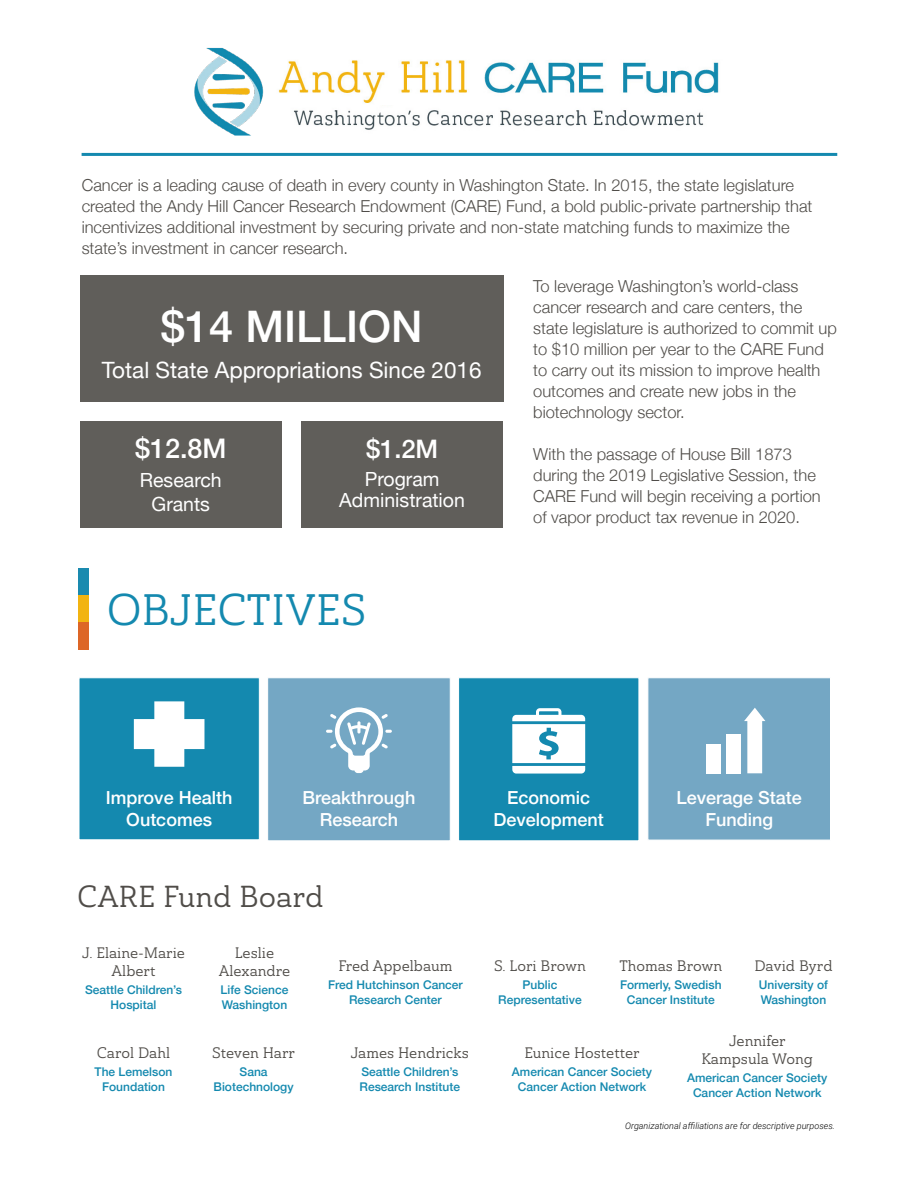
<style>
.page{position:relative;width:918px;height:1188px;background:#fff}
.page>*{position:absolute;margin:0;border:0;box-sizing:border-box;transform-origin:0 0}
.t1{font:500 43.5px "Helvetica Neue";color:#fff}
.t2{font:43.5px "Ainslie Slab Nor Reg";color:#1489af}
.t3{font:30px "Ainslie Slab Nor Reg";color:#504d49}
.t4{font:500 27px "Helvetica Neue";color:#fff}
.t5{font:500 25.5px "Helvetica Neue";color:#fff}
.t6{font:22.5px "Helvetica Neue";color:#fff}
.t7{font:19.5px/24px "Helvetica Neue";color:#fff;text-align:center}
.t8{font:500 18px/21.6px "Helvetica Neue";color:#fff;text-align:center}
.t9{font:300 16.5px/21px "Helvetica Neue";color:#504d49}
.t10{font:15px/18px "Ainslie Slab Nor Reg";color:#504d49;text-align:center}
.t11{font:500 12px/15px "Helvetica Neue";color:#1489af;text-align:center}
.t12{font:italic 300 9px "Roboto";color:#000}
</style>
<div class="page">
<div style="left:80px;top:276px;width:424px;height:126px;background:#605e5a"></div>
<div style="left:648px;top:677px;width:183px;height:163px;background:#74a7c4;border:1px solid #fff"></div>
<div style="left:458px;top:677px;width:181px;height:164px;background:#1489af;border:1px solid #fff"></div>
<div style="left:267px;top:677px;width:184px;height:164px;background:#74a7c4;border:1px solid #fff"></div>
<div style="left:79px;top:677px;width:181px;height:163px;background:#1489af;border:1px solid #fff"></div>
<div style="left:726px;top:734px;width:15px;height:39px;background:#fff"></div>
<div style="left:706px;top:744px;width:14px;height:29px;background:#fff"></div>
<svg style="left:744px;top:708px;width:21px;height:65px"></svg>
<svg style="left:512px;top:708px;width:73px;height:66px"></svg>
<svg style="left:326px;top:707px;width:66px;height:66px"></svg>
<div style="left:154px;top:701px;width:30px;height:66px;background:#fff"></div>
<div style="left:134px;top:719px;width:70px;height:30px;background:#fff"></div>
<img style="left:194px;top:47px;width:70px;height:89px">
<img style="left:278px;top:60px;width:441px;height:46px">
<img style="left:293px;top:110px;width:411px;height:20px">
<div style="left:80px;top:421px;width:202px;height:106px;background:#605e5a"></div>
<div style="left:301px;top:421px;width:202px;height:106px;background:#605e5a"></div>
<hr style="left:82px;top:153px;width:755px;height:3px;background:#1489af">
<div style="left:79px;top:568px;width:10px;height:27px;background:#1a8aaf"></div>
<div style="left:79px;top:595px;width:10px;height:27px;background:#f2b411"></div>
<div style="left:79px;top:622px;width:10px;height:27px;background:#dd6626"></div>
<p class="t9" style="left:82px;top:173px;width:732px">Cancer is a leading cause of death in every county in Washington State. In 2015, the state legislature created the Andy Hill Cancer Research Endowment (CARE) Fund, a bold public-private partnership that incentivizes additional investment by securing private and non-state matching funds to maximize the state’s investment in cancer research.</p>
<h1 class="t1" style="left:161px;top:292px;width:263px">$14 MILLION</h1>
<h3 class="t6" style="left:102px;top:353px;width:381px">Total State Appropriations Since 2016</h3>
<h3 class="t4" style="left:135px;top:427px;width:93px">$12.8M</h3>
<p class="t7" style="left:140px;top:469px;width:83px">Research<br>Grants</p>
<h3 class="t5" style="left:366px;top:428px;width:74px">$1.2M</h3>
<p class="t7" style="left:339px;top:470px;width:127px;line-height:21px">Program<br>Administration</p>
<h1 class="t2" style="left:107px;top:582px;width:261px">OBJECTIVES</h1>
<p class="t9" style="left:533px;top:274px;width:305px">To leverage Washington’s world-class cancer research and care centers, the state legislature is authorized to commit up to $10 million per year to the CARE Fund to carry out its mission to improve health outcomes and create new jobs in the biotechnology sector.</p>
<p class="t9" style="left:533px;top:442px;width:289px">With the passage of House Bill 1873 during the 2019 Legislative Session, the CARE Fund will begin receiving a portion of vapor product tax revenue in 2020.</p>
<p class="t8" style="left:106px;top:785px;width:128px">Improve Health<br>Outcomes</p>
<p class="t8" style="left:303px;top:785px;width:114px">Breakthrough<br>Research</p>
<h2 class="t3" style="left:77px;top:878px;width:248px">CARE Fund Board</h2>
<p class="t10" style="left:82px;top:944px;width:104px">J. Elaine-Marie<br>Albert</p>
<p class="t11" style="left:85px;top:981px;width:98px">Seattle Children’s<br>Hospital</p>
<p class="t10" style="left:97px;top:1044px;width:75px">Carol Dahl</p>
<p class="t11" style="left:95px;top:1063px;width:79px">The Lemelson<br>Foundation</p>
<p class="t10" style="left:219px;top:944px;width:73px">Leslie<br>Alexandre</p>
<p class="t11" style="left:221px;top:981px;width:69px;text-align:left">Life Science<br>Washington</p>
<p class="t10" style="left:212px;top:1044px;width:84px">Steven Harr</p>
<p class="t11" style="left:214px;top:1063px;width:82px">Sana<br>Biotechnology</p>
<p class="t10" style="left:338px;top:957px;width:116px">Fred Appelbaum</p>
<p class="t11" style="left:328px;top:976px;width:136px">Fred Hutchinson Cancer<br>Research Center</p>
<p class="t10" style="left:351px;top:1044px;width:120px">James Hendricks</p>
<p class="t11" style="left:360px;top:1063px;width:102px;text-align:left">Seattle Children’s<br>Research Institute</p>
<p class="t8" style="left:494px;top:786px;width:112px">Economic<br>Development</p>
<p class="t8" style="left:676px;top:785px;width:127px">Leverage State<br>Funding</p>
<p class="t10" style="left:494px;top:957px;width:93px">S. Lori Brown</p>
<p class="t11" style="left:498px;top:976px;width:85px">Public<br>Representative</p>
<p class="t10" style="left:619px;top:957px;width:104px">Thomas Brown</p>
<p class="t11" style="left:620px;top:976px;width:103px">Formerly, Swedish<br>Cancer Institute</p>
<p class="t10" style="left:754px;top:957px;width:80px">David Byrd</p>
<p class="t11" style="left:759px;top:976px;width:71px;text-align:left">University of<br>Washington</p>
<p class="t10" style="left:524px;top:1044px;width:117px">Eunice Hostetter</p>
<p class="t11" style="left:512px;top:1063px;width:142px">American Cancer Society<br>Cancer Action Network</p>
<p class="t10" style="left:701px;top:1031px;width:113px">Jennifer<br>Kampsula Wong</p>
<p class="t11" style="left:687px;top:1069px;width:142px">American Cancer Society<br>Cancer Action Network</p>
<p class="t12" style="left:625px;top:1120px;width:211px">Organizational affiliations are for descriptive purposes.</p>
</div>
